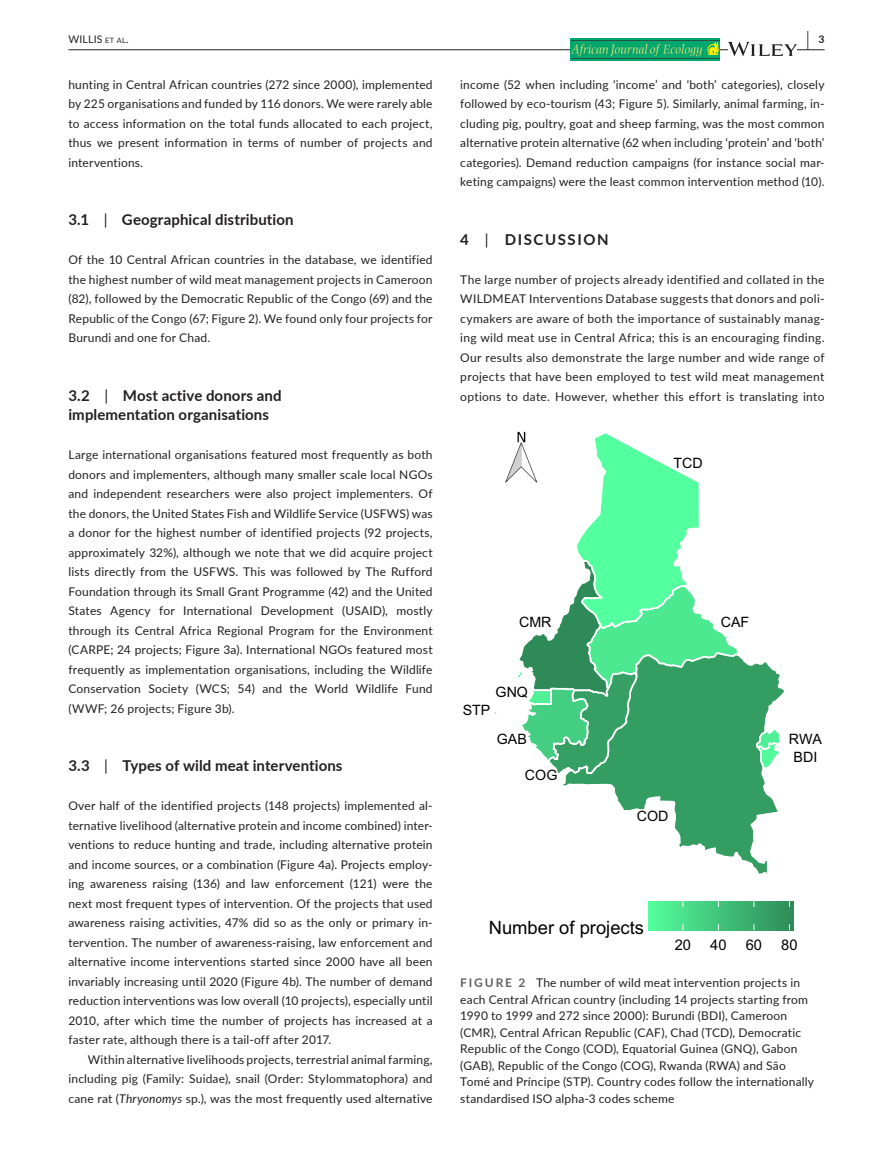
<style>
.page{position:relative;width:893px;height:1174px;background:#fff}
.page>*{position:absolute;margin:0;border:0;box-sizing:border-box;transform-origin:0 0}
.t1{font:700 19.5px "Lato";color:#231f20;scale:.43 1}
.t2{font:18.3px "Arial";color:#000}
.t3{font:700 15px/19.5px "Lato";letter-spacing:.01em;color:#231f20}
.t4{font:700 15px "Lato";letter-spacing:.11em;color:#231f20}
.t5{font:14.7px "Arial";color:#000}
.t6{font:14.25px "Arial";color:#000}
.t7{font:12px/19.5px "Lato";letter-spacing:.015em;color:#231f20;text-align:justify}
.t8{font:10.5px "Lato";letter-spacing:.02em;color:#231f20}
.s1{font-size:7.35px}
.s2{font-weight:400}
.s3{font-style:italic}
.s4{font-weight:700;color:#636366}
</style>
<div class="page">
<hr style="left:68px;top:49px;width:756px;height:1px;background:#231f20">
<img style="left:571px;top:38px;width:149px;height:22px">
<svg style="left:708px;top:43px;width:11px;height:12px"></svg>
<hr style="left:571px;top:40px;width:149px;height:1px;background:#295245">
<hr style="left:571px;top:58px;width:149px;height:1px;background:#295245">
<svg style="left:728px;top:42px;width:69px;height:14px"></svg>
<svg style="left:563px;top:662px;width:221px;height:212px"></svg>
<svg style="left:755px;top:726px;width:27px;height:44px"></svg>
<svg style="left:518px;top:433px;width:227px;height:344px"></svg>
<img style="left:649px;top:901px;width:144px;height:29px">
<img style="left:505px;top:431px;width:32px;height:52px">
<p class="t8" style="left:68px;top:31px;width:62px">WILLIS <span class="s1">et al</span>.</p>
<h1 class="t1" style="left:807px;top:25px;width:43px">| <sup>3</sup></h1>
<p class="t7" style="left:68px;top:74px;width:366px">hunting in Central African countries (272 since 2000), implemented by 225 organisations and funded by 116 donors. We were rarely able to access information on the total funds allocated to each project, thus we present information in terms of number of projects and interventions.</p>
<p class="t7" style="left:460px;top:74px;width:366px">income (52 when including ‘income’ and ‘both’ categories), closely followed by eco-tourism (43; Figure 5). Similarly, animal farming, in&shy;cluding pig, poultry, goat and sheep farming, was the most common alternative protein alternative (62 when including ‘protein’ and ‘both’ categories). Demand reduction campaigns (for instance social mar&shy;keting campaigns) were the least common intervention method (10).</p>
<p class="t3" style="left:68px;top:209px;width:227px">3.1 <span class="s2">|</span> Geographical distribution</p>
<p class="t7" style="left:68px;top:249px;width:366px">Of the 10 Central African countries in the database, we identified the highest number of wild meat management projects in Cameroon (82), followed by the Democratic Republic of the Congo (69) and the Republic of the Congo (67; Figure 2). We found only four projects for Burundi and one for Chad.</p>
<p class="t3" style="left:68px;top:385px;width:215px">3.2 <span class="s2">|</span> Most active donors and implementation organisations</p>
<p class="t7" style="left:68px;top:444px;width:366px">Large international organisations featured most frequently as both donors and implementers, although many smaller scale local NGOs and independent researchers were also project implementers. Of the donors, the United States Fish and Wildlife Service (USFWS) was a donor for the highest number of identified projects (92 projects, approximately 32%), although we note that we did acquire project lists directly from the USFWS. This was followed by The Rufford Foundation through its Small Grant Programme (42) and the United States Agency for International Development (USAID), mostly through its Central Africa Regional Program for the Environment (CARPE; 24 projects; Figure 3a). International NGOs featured most frequently as implementation organisations, including the Wildlife Conservation Society (WCS; 54) and the World Wildlife Fund (WWF; 26 projects; Figure 3b).</p>
<p class="t3" style="left:68px;top:755px;width:276px">3.3 <span class="s2">|</span> Types of wild meat interventions</p>
<p class="t7" style="left:68px;top:795px;width:366px">Over half of the identified projects (148 projects) implemented al&shy;ternative livelihood (alternative protein and income combined) inter&shy;ventions to reduce hunting and trade, including alternative protein and income sources, or a combination (Figure 4a). Projects employ&shy;ing awareness raising (136) and law enforcement (121) were the next most frequent types of intervention. Of the projects that used awareness raising activities, 47% did so as the only or primary in&shy;tervention. The number of awareness-raising, law enforcement and alternative income interventions started since 2000 have all been invariably increasing until 2020 (Figure 4b). The number of demand reduction interventions was low overall (10 projects), especially until 2010, after which time the number of projects has increased at a faster rate, although there is a tail-off after 2017.</p>
<p class="t7" style="left:68px;top:1049px;width:366px;text-indent:20px">Within alternative livelihoods projects, terrestrial animal farming, including pig (Family: Suidae), snail (Order: Stylommatophora) and cane rat (<span class="s3">Thryonomys</span> sp.), was the most frequently used alternative</p>
<p class="t4" style="left:460px;top:228px;width:150px">4 <span class="s2">|</span> DISCUSSION</p>
<p class="t7" style="left:460px;top:269px;width:366px">The large number of projects already identified and collated in the WILDMEAT Interventions Database suggests that donors and poli&shy;cymakers are aware of both the importance of sustainably manag&shy;ing wild meat use in Central Africa; this is an encouraging finding.<br>Our results also demonstrate the large number and wide range of projects that have been employed to test wild meat management options to date. However, whether this effort is translating into</p>
<p class="t6" style="left:673px;top:454px;width:31px">TCD</p>
<p class="t6" style="left:519px;top:612px;width:34px">CMR</p>
<p class="t6" style="left:721px;top:612px;width:30px">CAF</p>
<p class="t6" style="left:496px;top:683px;width:34px">GNQ</p>
<p class="t6" style="left:463px;top:700px;width:29px">STP</p>
<p class="t6" style="left:497px;top:730px;width:32px">GAB</p>
<p class="t6" style="left:525px;top:765px;width:34px">COG</p>
<p class="t6" style="left:637px;top:806px;width:33px">COD</p>
<p class="t6" style="left:789px;top:730px;width:35px">RWA</p>
<p class="t6" style="left:793px;top:747px;width:25px">BDI</p>
<h2 class="t2" style="left:489px;top:916px;width:157px">Number of projects</h2>
<p class="t5" style="left:675px;top:935px;width:18px">20</p>
<p class="t5" style="left:710px;top:935px;width:18px">40</p>
<p class="t5" style="left:746px;top:935px;width:18px">60</p>
<p class="t5" style="left:781px;top:935px;width:18px">80</p>
<p class="t7" style="left:460px;top:974px;width:355px;line-height:16.5px;text-align:left"><span class="s4">FIGURE 2</span> The number of wild meat intervention projects in each Central African country (including 14 projects starting from 1990 to 1999 and 272 since 2000): Burundi (BDI), Cameroon (CMR), Central African Republic (CAF), Chad (TCD), Democratic Republic of the Congo (COD), Equatorial Guinea (GNQ), Gabon (GAB), Republic of the Congo (COG), Rwanda (RWA) and São Tomé and Príncipe (STP). Country codes follow the internationally standardised ISO alpha-3 codes scheme</p>
</div>
